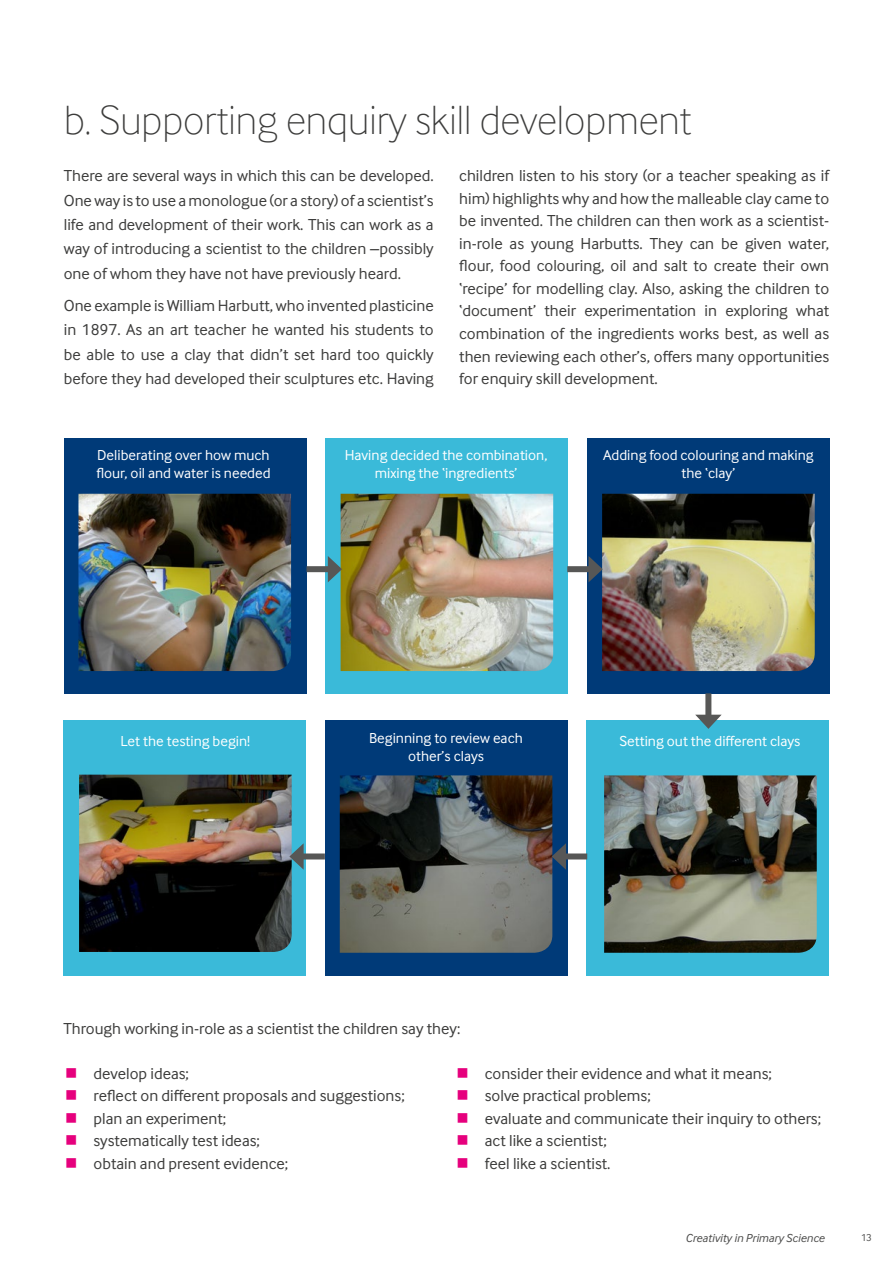
<style>
.page{position:relative;width:893px;height:1263px;background:#fff}
.page>*{position:absolute;margin:0;border:0;box-sizing:border-box;transform-origin:0 0}
.t1{font:100 42px "Inter Face";color:#3c3c3b}
.t2{font:16.5px/22.5px "Inter Face";color:#3c3c3b;text-align:justify}
.t3{font:15px/18px "Inter Face";color:#fff;text-align:center}
.t4{font:italic 12px "Inter Face";color:#4a4a49}
.t5{font:10.5px "Inter Face";color:#575756}
.s1{color:#e6007d}
</style>
<div class="page">
<div style="left:586px;top:720px;width:243px;height:255px;background:#3abad9"></div>
<div style="left:64px;top:438px;width:243px;height:255px;background:#003a78"></div>
<img style="left:78px;top:494px;width:213px;height:177px">
<div style="left:326px;top:438px;width:242px;height:255px;background:#3abad9"></div>
<div style="left:587px;top:438px;width:243px;height:255px;background:#003a78"></div>
<img style="left:341px;top:494px;width:212px;height:177px">
<img style="left:602px;top:494px;width:213px;height:177px">
<div style="left:63px;top:720px;width:243px;height:255px;background:#3abad9"></div>
<img style="left:604px;top:775px;width:213px;height:178px">
<div style="left:325px;top:720px;width:242px;height:255px;background:#003a78"></div>
<img style="left:340px;top:775px;width:212px;height:178px">
<div style="left:307px;top:566px;width:26px;height:6px;background:#575756"></div>
<svg style="left:328px;top:556px;width:14px;height:26px"></svg>
<div style="left:567px;top:566px;width:27px;height:6px;background:#575756"></div>
<svg style="left:588px;top:556px;width:15px;height:26px"></svg>
<img style="left:79px;top:775px;width:213px;height:177px">
<div style="left:705px;top:693px;width:6px;height:27px;background:#575756"></div>
<svg style="left:695px;top:715px;width:27px;height:14px"></svg>
<div style="left:561px;top:853px;width:26px;height:6px;background:#575756"></div>
<svg style="left:552px;top:843px;width:14px;height:27px"></svg>
<div style="left:298px;top:853px;width:27px;height:6px;background:#575756"></div>
<svg style="left:289px;top:843px;width:15px;height:27px"></svg>
<h1 class="t1" style="left:64px;top:97px;width:629px">b. Supporting enquiry skill development</h1>
<p class="t2" style="left:64px;top:163px;width:371px;line-height:24.5px">There are several ways in which this can be developed.<br>One way is to use a monologue (or a story) of a scientist’s life and development of their work. This can work as a way of introducing a scientist to the children –possibly one of whom they have not have previously heard.</p>
<p class="t2" style="left:64px;top:293px;width:371px;line-height:24.5px">One example is William Harbutt, who invented plasticine in 1897. As an art teacher he wanted his students to be able to use a clay that didn’t set hard too quickly before they had developed their sculptures etc. Having</p>
<p class="t2" style="left:459px;top:164px;width:371px">children listen to his story (or a teacher speaking as if him) highlights why and how the malleable clay came to be invented. The children can then work as a scientist&shy;in-role as young Harbutts. They can be given water, flour, food colouring, oil and salt to create their own ‘recipe’ for modelling clay. Also, asking the children to ‘document’ their experimentation in exploring what combination of the ingredients works best, as well as then reviewing each other’s, offers many opportunities for enquiry skill development.</p>
<p class="t3" style="left:96px;top:446px;width:176px;text-align:left">Deliberating over how much flour, oil and water is needed</p>
<p class="t3" style="left:345px;top:446px;width:204px">Having decided the combination, mixing the ‘ingredients’</p>
<p class="t3" style="left:603px;top:446px;width:212px">Adding food colouring and making the ‘clay’</p>
<p class="t3" style="left:369px;top:729px;width:155px">Beginning to review each other’s clays</p>
<p class="t3" style="left:121px;top:732px;width:131px">Let the testing begin!</p>
<p class="t3" style="left:619px;top:732px;width:182px">Setting out the different clays</p>
<p class="t2" style="left:63px;top:1017px;width:398px">Through working in-role as a scientist the children say they:</p>
<p class="t2" style="left:65px;top:1062px;width:125px"><span class="s1">■</span> develop ideas;</p>
<p class="t2" style="left:65px;top:1084px;width:341px"><span class="s1">■</span> reflect on different proposals and suggestions;</p>
<p class="t2" style="left:65px;top:1107px;width:163px"><span class="s1">■</span> plan an experiment;</p>
<p class="t2" style="left:65px;top:1129px;width:196px"><span class="s1">■</span> systematically test ideas;</p>
<p class="t2" style="left:65px;top:1152px;width:225px"><span class="s1">■</span> obtain and present evidence;</p>
<p class="t2" style="left:456px;top:1062px;width:317px"><span class="s1">■</span> consider their evidence and what it means;</p>
<p class="t2" style="left:456px;top:1084px;width:196px"><span class="s1">■</span> solve practical problems;</p>
<p class="t2" style="left:456px;top:1107px;width:366px"><span class="s1">■</span> evaluate and communicate their inquiry to others;</p>
<p class="t2" style="left:456px;top:1129px;width:152px"><span class="s1">■</span> act like a scientist;</p>
<p class="t2" style="left:456px;top:1152px;width:156px"><span class="s1">■</span> feel like a scientist.</p>
<p class="t4" style="left:686px;top:1231px;width:141px">Creativity in Primary Science</p>
<p class="t5" style="left:861px;top:1231px;width:12px">13</p>
</div>
